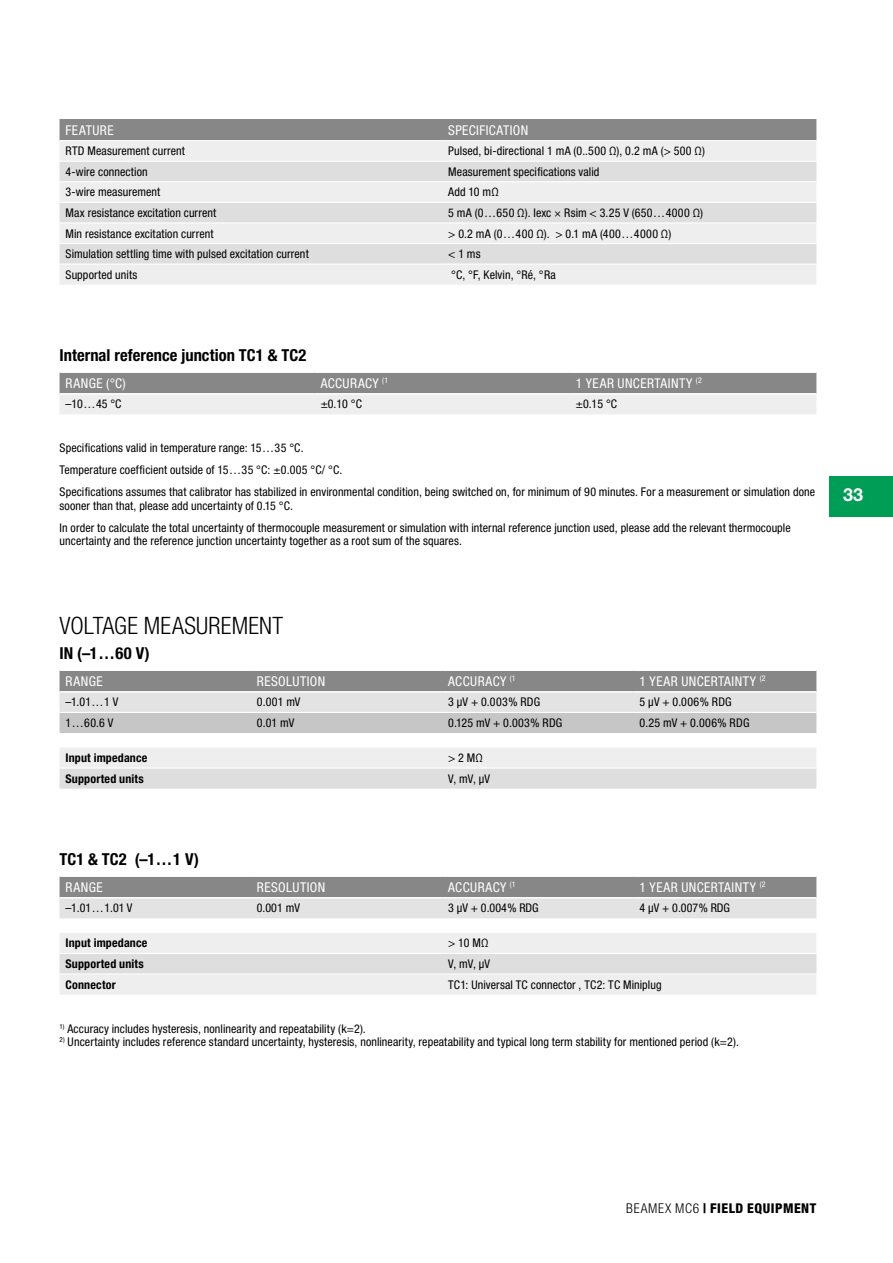
<style>
.page{position:relative;width:893px;height:1263px;background:#fff}
.page>*{position:absolute;margin:0;border:0;box-sizing:border-box;transform-origin:0 0}
.t1{font:300 condensed 24px "Helvetica Neue LT Std";letter-spacing:.01em;color:#000}
.t2{font:700 18px "Helvetica Neue LT Std";color:#fff}
.t3{font:700 condensed 16.5px "Helvetica Neue LT Std";letter-spacing:.005em;color:#000}
.t4{font:condensed 13.5px "Helvetica Neue LT Std";letter-spacing:.035em;color:#fff}
.t5{font:800 condensed 13.5px "Helvetica Neue LT Std";letter-spacing:.04em;color:#000}
.t6{font:condensed 12px/22px "Helvetica Neue LT Std";letter-spacing:.01em;color:#000}
.t7{font:700 condensed 12px "Helvetica Neue LT Std";letter-spacing:.015em;color:#000}
.t8{font:condensed 12px "Helvetica Neue LT Std";letter-spacing:.03em;color:#000}
.s1{font-weight:300}
</style>
<div class="page">
<div style="left:60px;top:119px;width:756px;height:21px;background:#888787"></div>
<div style="left:60px;top:141px;width:756px;height:144px;background:#eee"></div>
<svg style="left:60px;top:162px;width:756px;height:101px;background:#e4e4e4"></svg>
<hr style="left:60px;top:181px;width:382px;height:1px;background:#fff">
<hr style="left:442px;top:181px;width:374px;height:1px;background:#fff">
<hr style="left:60px;top:222px;width:382px;height:1px;background:#fff">
<hr style="left:442px;top:222px;width:374px;height:1px;background:#fff">
<hr style="left:60px;top:263px;width:382px;height:2px;background:#fff">
<hr style="left:442px;top:263px;width:374px;height:2px;background:#fff">
<hr style="left:60px;top:161px;width:382px;height:1px;background:#fff">
<hr style="left:442px;top:161px;width:374px;height:1px;background:#fff">
<hr style="left:60px;top:202px;width:382px;height:1px;background:#fff">
<hr style="left:442px;top:202px;width:374px;height:1px;background:#fff">
<hr style="left:60px;top:243px;width:382px;height:1px;background:#fff">
<hr style="left:442px;top:243px;width:374px;height:1px;background:#fff">
<svg style="left:60px;top:373px;width:756px;height:41px;background:#b9b9b9"></svg>
<hr style="left:60px;top:393px;width:255px;height:2px;background:#fff">
<hr style="left:315px;top:393px;width:255px;height:2px;background:#fff">
<hr style="left:570px;top:393px;width:246px;height:2px;background:#fff">
<svg style="left:60px;top:671px;width:756px;height:62px;background:#bababa"></svg>
<hr style="left:60px;top:691px;width:191px;height:2px;background:#fff">
<hr style="left:251px;top:691px;width:191px;height:2px;background:#fff">
<hr style="left:442px;top:691px;width:192px;height:2px;background:#fff">
<hr style="left:634px;top:691px;width:182px;height:2px;background:#fff">
<hr style="left:60px;top:712px;width:191px;height:1px;background:#fff">
<hr style="left:251px;top:712px;width:191px;height:1px;background:#fff">
<hr style="left:442px;top:712px;width:192px;height:1px;background:#fff">
<hr style="left:634px;top:712px;width:182px;height:1px;background:#fff">
<svg style="left:60px;top:748px;width:756px;height:41px;background:#e6e6e6"></svg>
<hr style="left:60px;top:767px;width:382px;height:2px;background:#fff">
<hr style="left:442px;top:767px;width:374px;height:2px;background:#fff">
<svg style="left:60px;top:877px;width:756px;height:41px;background:#b5b5b5"></svg>
<hr style="left:60px;top:897px;width:191px;height:1px;background:#fff">
<hr style="left:251px;top:897px;width:191px;height:1px;background:#fff">
<hr style="left:442px;top:897px;width:192px;height:1px;background:#fff">
<hr style="left:634px;top:897px;width:182px;height:1px;background:#fff">
<div style="left:60px;top:933px;width:756px;height:61px;background:#eee"></div>
<div style="left:60px;top:954px;width:756px;height:19px;background:#dedede"></div>
<hr style="left:60px;top:953px;width:382px;height:1px;background:#fff">
<hr style="left:442px;top:953px;width:374px;height:1px;background:#fff">
<hr style="left:60px;top:973px;width:382px;height:1px;background:#fff">
<hr style="left:442px;top:973px;width:374px;height:1px;background:#fff">
<div style="left:829px;top:476px;width:64px;height:40px;background:#009d57"></div>
<p class="t4" style="left:66px;top:122px;width:50px">FEATURE</p>
<p class="t4" style="left:448px;top:122px;width:82px">SPECIFICATION</p>
<p class="t6" style="left:66px;top:140px;width:121px">RTD Measurement current</p>
<p class="t6" style="left:448px;top:140px;width:258px">Pulsed, bi-directional 1 mA (0..500 Ω), 0.2 mA (&gt; 500 Ω)</p>
<p class="t6" style="left:66px;top:160px;width:84px">4-wire connection</p>
<p class="t6" style="left:448px;top:160px;width:153px">Measurement specifications valid</p>
<p class="t6" style="left:66px;top:181px;width:96px">3-wire measurement</p>
<p class="t6" style="left:448px;top:181px;width:52px">Add 10 mΩ</p>
<p class="t6" style="left:66px;top:202px;width:152px">Max resistance excitation current</p>
<p class="t6" style="left:448px;top:202px;width:256px">5 mA (0…650 Ω). Iexc × Rsim &lt; 3.25 V (650…4000 Ω)</p>
<p class="t6" style="left:66px;top:222px;width:150px">Min resistance excitation current</p>
<p class="t8" style="left:448px;top:226px;width:225px">&gt; 0.2 mA (0…400 Ω). &gt; 0.1 mA (400…4000 Ω)</p>
<p class="t6" style="left:66px;top:243px;width:245px">Simulation settling time with pulsed excitation current</p>
<p class="t6" style="left:448px;top:243px;width:34px">&lt; 1 ms</p>
<p class="t6" style="left:66px;top:263px;width:73px">Supported units</p>
<p class="t6" style="left:451px;top:263px;width:106px">°C, °F, Kelvin, °Ré, °Ra</p>
<h3 class="t3" style="left:60px;top:345px;width:248px">Internal reference junction TC1 &amp; TC2</h3>
<p class="t4" style="left:66px;top:375px;width:62px">RANGE (°C)</p>
<p class="t4" style="left:321px;top:375px;width:69px">ACCURACY <sup>(1</sup></p>
<p class="t4" style="left:576px;top:375px;width:128px">1 YEAR UNCERTAINTY <sup>(2</sup></p>
<p class="t6" style="left:66px;top:393px;width:57px">–10…45 °C</p>
<p class="t6" style="left:321px;top:393px;width:43px">±0.10 °C</p>
<p class="t6" style="left:576px;top:393px;width:43px">±0.15 °C</p>
<p class="t6" style="left:60px;top:437px;width:757px">Specifications valid in temperature range: 15…35 °C.<br>Temperature coefficient outside of 15…35 °C: ±0.005 °C/ °C.<br>Specifications assumes that calibrator has stabilized in environmental condition, being switched on, for minimum of 90 minutes. For a measurement or simulation done</p>
<p class="t6" style="left:60px;top:495px;width:733px">sooner than that, please add uncertainty of 0.15 °C.<br>In order to calculate the total uncertainty of thermocouple measurement or simulation with internal reference junction used, please add the relevant thermocouple</p>
<p class="t6" style="left:60px;top:530px;width:404px">uncertainty and the reference junction uncertainty together as a root sum of the squares.</p>
<h1 class="t1" style="left:60px;top:612px;width:225px">VOLTAGE MEASUREMENT</h1>
<h3 class="t3" style="left:60px;top:643px;width:92px">IN (–1…60 V)</h3>
<p class="t4" style="left:66px;top:673px;width:39px">RANGE</p>
<p class="t4" style="left:257px;top:673px;width:70px">RESOLUTION</p>
<p class="t4" style="left:448px;top:673px;width:69px">ACCURACY <sup>(1</sup></p>
<p class="t4" style="left:640px;top:673px;width:128px">1 YEAR UNCERTAINTY <sup>(2</sup></p>
<p class="t6" style="left:66px;top:691px;width:54px">–1.01…1 V</p>
<p class="t6" style="left:257px;top:691px;width:45px">0.001 mV</p>
<p class="t6" style="left:448px;top:691px;width:94px">3 µV + 0.003% RDG</p>
<p class="t6" style="left:640px;top:691px;width:94px">5 µV + 0.006% RDG</p>
<p class="t6" style="left:66px;top:712px;width:49px">1…60.6 V</p>
<p class="t6" style="left:257px;top:712px;width:39px">0.01 mV</p>
<p class="t6" style="left:448px;top:712px;width:116px">0.125 mV + 0.003% RDG</p>
<p class="t6" style="left:640px;top:712px;width:111px">0.25 mV + 0.006% RDG</p>
<p class="t7" style="left:66px;top:750px;width:83px">Input impedance</p>
<p class="t6" style="left:448px;top:747px;width:36px">&gt; 2 MΩ</p>
<p class="t7" style="left:66px;top:771px;width:80px">Supported units</p>
<p class="t6" style="left:448px;top:767px;width:43px">V, mV, µV</p>
<h3 class="t3" style="left:60px;top:849px;width:141px">TC1 &amp; TC2 (–1…1 V)</h3>
<p class="t4" style="left:66px;top:879px;width:39px">RANGE</p>
<p class="t4" style="left:257px;top:879px;width:70px">RESOLUTION</p>
<p class="t4" style="left:448px;top:879px;width:69px">ACCURACY <sup>(1</sup></p>
<p class="t4" style="left:640px;top:879px;width:128px">1 YEAR UNCERTAINTY <sup>(2</sup></p>
<p class="t6" style="left:66px;top:897px;width:68px">–1.01…1.01 V</p>
<p class="t6" style="left:257px;top:897px;width:45px">0.001 mV</p>
<p class="t6" style="left:448px;top:897px;width:92px">3 µV + 0.004% RDG</p>
<p class="t6" style="left:640px;top:897px;width:92px">4 µV + 0.007% RDG</p>
<p class="t7" style="left:66px;top:936px;width:83px">Input impedance</p>
<p class="t6" style="left:448px;top:932px;width:42px">&gt; 10 MΩ</p>
<p class="t7" style="left:66px;top:956px;width:80px">Supported units</p>
<p class="t6" style="left:448px;top:953px;width:43px">V, mV, µV</p>
<p class="t7" style="left:66px;top:977px;width:52px">Connector</p>
<p class="t6" style="left:448px;top:973px;width:215px">TC1: Universal TC connector , TC2: TC Miniplug</p>
<p class="t6" style="left:60px;top:1017px;width:308px"><sup>1)</sup> Accuracy includes hysteresis, nonlinearity and repeatability (k=2).</p>
<p class="t6" style="left:60px;top:1031px;width:681px"><sup>2)</sup> Uncertainty includes reference standard uncertainty, hysteresis, nonlinearity, repeatability and typical long term stability for mentioned period (k=2).</p>
<h2 class="t2" style="left:843px;top:484px;width:21px">33</h2>
<p class="t5" style="left:626px;top:1200px;width:192px"><span class="s1">BEAMEX MC6</span> | FIELD EQUIPMENT</p>
</div>
